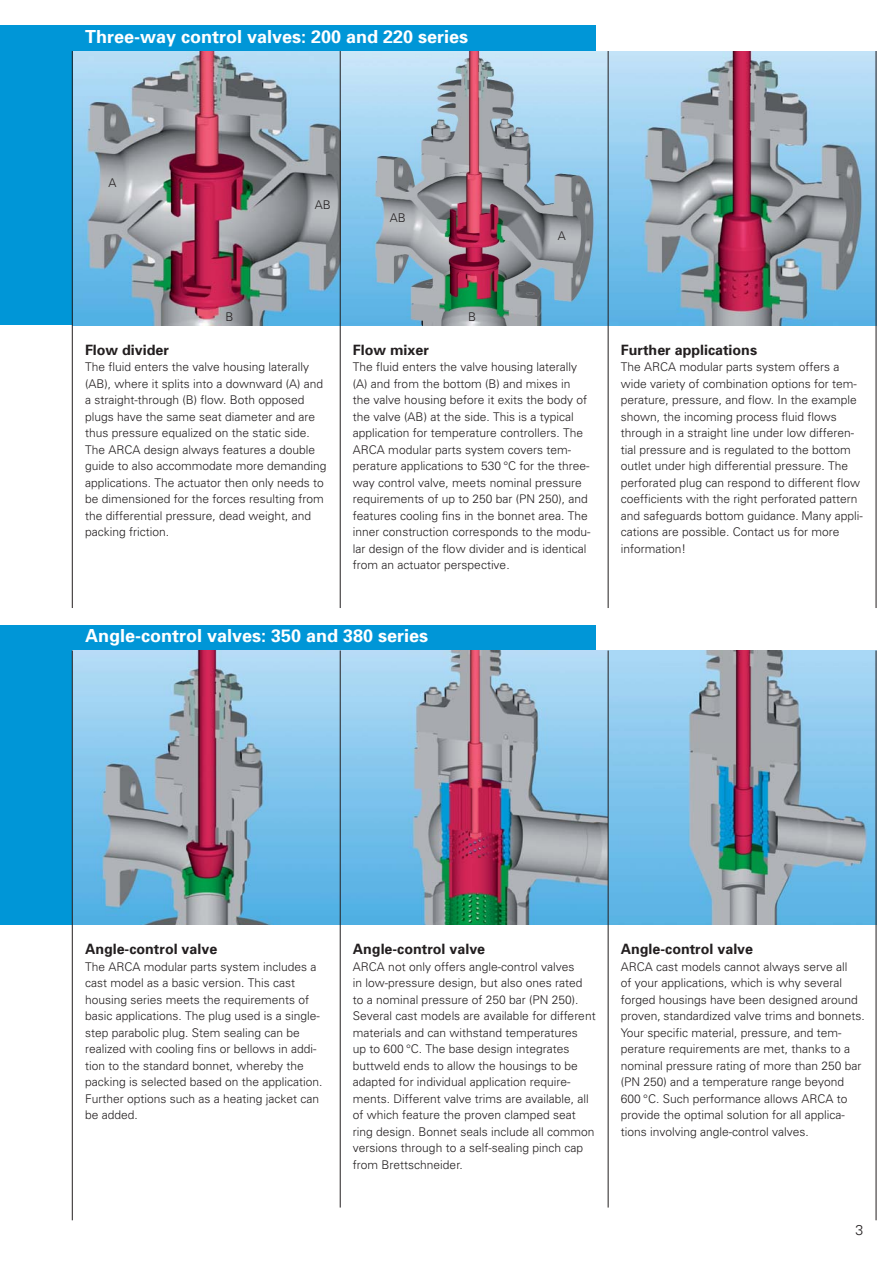
<style>
.page{position:relative;width:893px;height:1263px;background:#fff}
.page>*{position:absolute;margin:0;border:0;box-sizing:border-box;transform-origin:0 0}
.t1{font:700 18px "Univers";color:#fff}
.t2{font:700 14.25px "Univers";color:#231f20}
.t3{font:300 14.25px "Univers";color:#231f20}
.t4{font:300 12px/16.5px "Univers";color:#231f20}
</style>
<div class="page">
<img style="left:341px;top:51px;width:535px;height:274px">
<svg style="left:609px;top:309px;width:267px;height:16px;background:#70a9cc"></svg>
<svg style="left:609px;top:292px;width:267px;height:17px;background:#7494b1"></svg>
<svg style="left:609px;top:275px;width:267px;height:17px;background:#7c92ad"></svg>
<svg style="left:609px;top:257px;width:267px;height:18px;background:#8191ae"></svg>
<svg style="left:609px;top:240px;width:267px;height:17px;background:#8b8da6"></svg>
<svg style="left:609px;top:223px;width:267px;height:17px;background:#968fa1"></svg>
<svg style="left:609px;top:206px;width:267px;height:17px;background:#8a949f"></svg>
<svg style="left:609px;top:188px;width:267px;height:17px;background:#8a97a2"></svg>
<svg style="left:609px;top:171px;width:267px;height:17px;background:#959eae"></svg>
<svg style="left:609px;top:154px;width:267px;height:17px;background:#8f9fb3"></svg>
<svg style="left:609px;top:136px;width:267px;height:17px;background:#9aadc2"></svg>
<svg style="left:609px;top:119px;width:267px;height:17px;background:#a2b2c6"></svg>
<svg style="left:609px;top:102px;width:267px;height:17px;background:#9fafc3"></svg>
<svg style="left:609px;top:84px;width:267px;height:17px;background:#a8bcd2"></svg>
<svg style="left:609px;top:67px;width:267px;height:17px;background:#afc2d9"></svg>
<svg style="left:609px;top:51px;width:267px;height:16px;background:#bcd0e6"></svg>
<img style="left:73px;top:51px;width:267px;height:274px">
<div style="left:0;top:26px;width:72px;height:299px;background:#0096d7"></div>
<div style="left:72px;top:26px;width:523px;height:25px;background:#0096d7"></div>
<div style="left:0;top:625px;width:72px;height:300px;background:#0096d7"></div>
<div style="left:72px;top:625px;width:523px;height:26px;background:#0096d7"></div>
<img style="left:341px;top:651px;width:267px;height:274px">
<svg style="left:609px;top:909px;width:267px;height:16px;background:#6db1d7"></svg>
<svg style="left:609px;top:892px;width:267px;height:17px;background:#71b2d8"></svg>
<svg style="left:609px;top:874px;width:267px;height:18px;background:#75b1d3"></svg>
<svg style="left:609px;top:857px;width:267px;height:17px;background:#6eafbe"></svg>
<svg style="left:609px;top:840px;width:267px;height:17px;background:#7ca1b4"></svg>
<svg style="left:609px;top:822px;width:267px;height:18px;background:#7e9fba"></svg>
<svg style="left:609px;top:805px;width:267px;height:17px;background:#7ba3c2"></svg>
<svg style="left:609px;top:788px;width:267px;height:17px;background:#7aa9cd"></svg>
<svg style="left:609px;top:770px;width:267px;height:18px;background:#83aecd"></svg>
<svg style="left:609px;top:753px;width:267px;height:17px;background:#92b2cc"></svg>
<svg style="left:609px;top:736px;width:267px;height:17px;background:#96b3cc"></svg>
<svg style="left:609px;top:718px;width:267px;height:18px;background:#98b2cc"></svg>
<svg style="left:609px;top:701px;width:267px;height:17px;background:#98b2cb"></svg>
<svg style="left:609px;top:684px;width:267px;height:17px;background:#9eb9d3"></svg>
<svg style="left:609px;top:666px;width:267px;height:18px;background:#a2c0db"></svg>
<svg style="left:609px;top:651px;width:267px;height:15px;background:#a4bfd8"></svg>
<svg style="left:73px;top:651px;width:267px;height:274px;background:#8cafcb"></svg>
<hr style="left:72px;top:651px;width:1px;height:569px;background:#231f20">
<hr style="left:876px;top:51px;width:1px;height:557px;background:#231f20">
<hr style="left:876px;top:651px;width:1px;height:569px;background:#231f20">
<hr style="left:72px;top:51px;width:1px;height:557px;background:#231f20">
<hr style="left:340px;top:51px;width:1px;height:557px;background:#231f20">
<hr style="left:608px;top:51px;width:1px;height:557px;background:#231f20">
<hr style="left:340px;top:651px;width:1px;height:557px;background:#231f20">
<hr style="left:608px;top:651px;width:1px;height:557px;background:#231f20">
<h1 class="t1" style="left:85px;top:30px;width:385px">Three-way control valves: 200 and 220 series</h1>
<p class="t4" style="left:108px;top:176px;width:10px">A</p>
<p class="t4" style="left:315px;top:197px;width:18px">AB</p>
<p class="t4" style="left:390px;top:210px;width:18px">AB</p>
<p class="t4" style="left:558px;top:228px;width:10px">A</p>
<p class="t4" style="left:225px;top:310px;width:10px">B</p>
<p class="t2" style="left:85px;top:344px;width:85px">Flow divider</p>
<p class="t4" style="left:85px;top:360px;width:243px">The fluid enters the valve housing laterally (AB), where it splits into a downward (A) and a straight-through (B) flow. Both opposed plugs have the same seat diameter and are thus pressure equalized on the static side.<br>The ARCA design always features a double guide to also accommodate more demanding applications. The actuator then only needs to be dimensioned for the forces resulting from the differential pressure, dead weight, and packing friction.</p>
<p class="t4" style="left:468px;top:310px;width:10px">B</p>
<p class="t2" style="left:353px;top:344px;width:78px">Flow mixer</p>
<p class="t4" style="left:353px;top:360px;width:239px">The fluid enters the valve housing laterally (A) and from the bottom (B) and mixes in the valve housing before it exits the body of the valve (AB) at the side. This is a typical application for temperature controllers. The ARCA modular parts system covers tem&shy;perature applications to 530 °C for the three&shy;way control valve, meets nominal pressure requirements of up to 250 bar (PN 250), and features cooling fins in the bonnet area. The inner construction corresponds to the modu&shy;lar design of the flow divider and is identical from an actuator perspective.</p>
<h1 class="t1" style="left:85px;top:629px;width:345px">Angle-control valves: 350 and 380 series</h1>
<p class="t2" style="left:621px;top:344px;width:138px">Further applications</p>
<p class="t4" style="left:621px;top:360px;width:244px">The ARCA modular parts system offers a wide variety of combination options for tem&shy;perature, pressure, and flow. In the example shown, the incoming process fluid flows through in a straight line under low differen&shy;tial pressure and is regulated to the bottom outlet under high differential pressure. The perforated plug can respond to different flow coefficients with the right perforated pattern and safeguards bottom guidance. Many appli&shy;cations are possible. Contact us for more information!</p>
<p class="t2" style="left:85px;top:944px;width:134px">Angle-control valve</p>
<p class="t4" style="left:85px;top:959px;width:239px">The ARCA modular parts system includes a cast model as a basic version. This cast housing series meets the requirements of basic applications. The plug used is a single&shy;step parabolic plug. Stem sealing can be realized with cooling fins or bellows in addi&shy;tion to the standard bonnet, whereby the packing is selected based on the application.<br>Further options such as a heating jacket can be added.</p>
<p class="t2" style="left:353px;top:944px;width:134px">Angle-control valve</p>
<p class="t4" style="left:353px;top:959px;width:244px">ARCA not only offers angle-control valves<br>in low-pressure design, but also ones rated to a nominal pressure of 250 bar (PN 250).<br>Several cast models are available for different materials and can withstand temperatures<br>up to 600 °C. The base design integrates buttweld ends to allow the housings to be adapted for individual application require&shy;ments. Different valve trims are available, all of which feature the proven clamped seat ring design. Bonnet seals include all common versions through to a self-sealing pinch cap from Brettschneider.</p>
<p class="t2" style="left:621px;top:944px;width:134px">Angle-control valve</p>
<p class="t4" style="left:621px;top:959px;width:246px">ARCA cast models cannot always serve all<br>of your applications, which is why several forged housings have been designed around proven, standardized valve trims and bonnets.<br>Your specific material, pressure, and tem&shy;perature requirements are met, thanks to a nominal pressure rating of more than 250 bar (PN 250) and a temperature range beyond 600 °C. Such performance allows ARCA to provide the optimal solution for all applica&shy;tions involving angle-control valves.</p>
<p class="t3" style="left:855px;top:1225px;width:9px">3</p>
</div>
